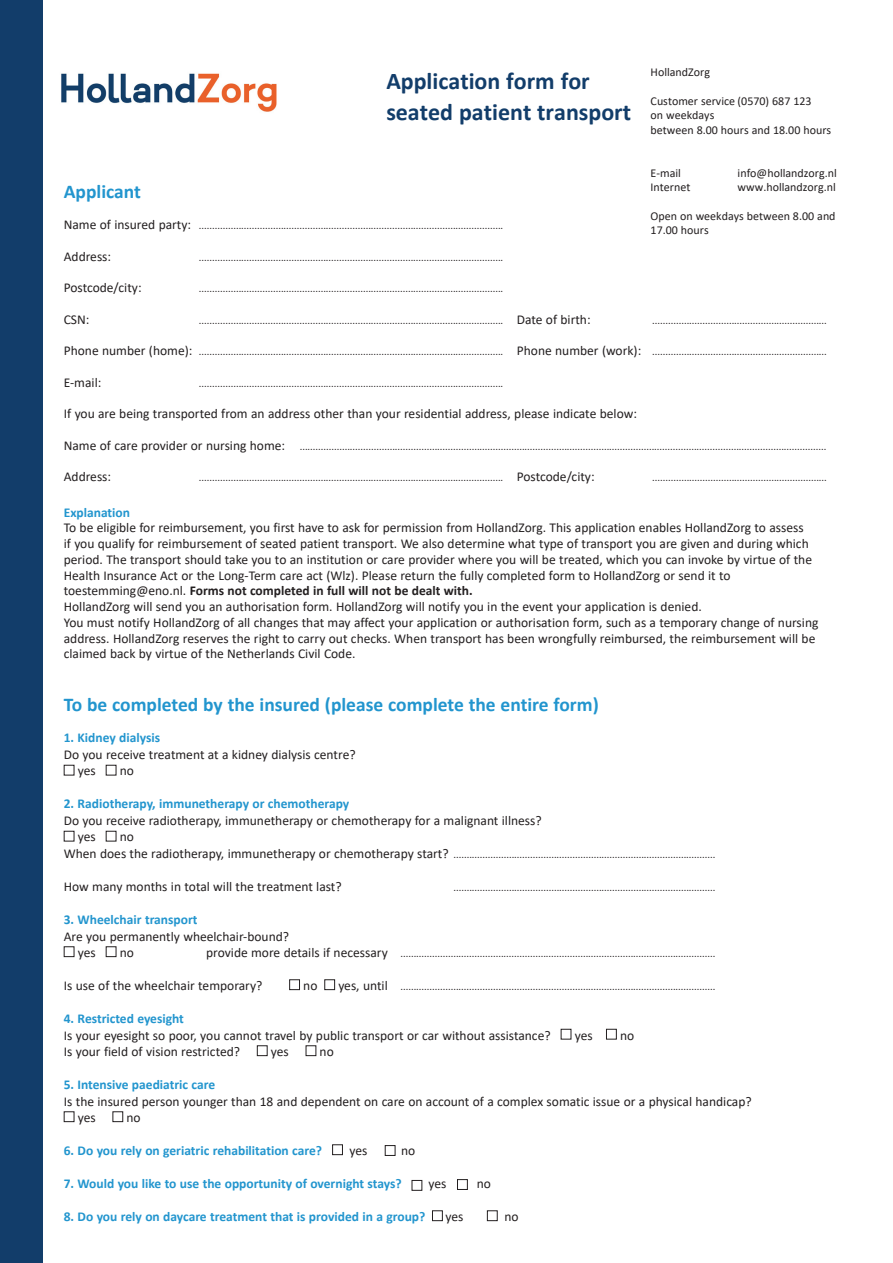
<style>
.page{position:relative;width:893px;height:1263px;background:#fff}
.page>*{position:absolute;margin:0;border:0;box-sizing:border-box;transform-origin:0 0}
.Normaal{font:700 24px/31.5px "Calibri";color:#123d6a}
.KOP{font:700 19.5px "Calibri";color:#2295ce}
.BODY{font:13.5px/15.8px "Calibri";color:#231f20}
.BODY-2{font:700 13.5px "Calibri";color:#2295ce}
.Normaal-2{font:12px/14.4px "Calibri";color:#231f20}
.BODY-3{font:10.5px "Calibri";color:#231f20}
.s1{font-size:13.5px}
.s2{font-weight:700}
</style>
<div class="page">
<div style="left:64px;top:765px;width:10px;height:10px;border:1px solid #231f20"></div>
<div style="left:106px;top:765px;width:10px;height:10px;border:1px solid #231f20"></div>
<div style="left:64px;top:831px;width:10px;height:10px;border:1px solid #231f20"></div>
<div style="left:106px;top:831px;width:10px;height:10px;border:1px solid #231f20"></div>
<div style="left:64px;top:946px;width:10px;height:11px;border:1px solid #231f20"></div>
<div style="left:106px;top:946px;width:10px;height:11px;border:1px solid #231f20"></div>
<div style="left:289px;top:979px;width:11px;height:11px;border:1px solid #231f20"></div>
<div style="left:324px;top:979px;width:11px;height:11px;border:1px solid #231f20"></div>
<div style="left:561px;top:1029px;width:10px;height:10px;border:1px solid #231f20"></div>
<div style="left:606px;top:1029px;width:11px;height:10px;border:1px solid #231f20"></div>
<div style="left:257px;top:1045px;width:11px;height:11px;border:1px solid #231f20"></div>
<div style="left:306px;top:1045px;width:10px;height:11px;border:1px solid #231f20"></div>
<div style="left:64px;top:1111px;width:10px;height:11px;border:1px solid #231f20"></div>
<div style="left:112px;top:1111px;width:11px;height:11px;border:1px solid #231f20"></div>
<div style="left:332px;top:1144px;width:11px;height:11px;border:1px solid #231f20"></div>
<div style="left:487px;top:1210px;width:11px;height:11px;border:1px solid #231f20"></div>
<div style="left:432px;top:1210px;width:11px;height:11px;border:1px solid #231f20"></div>
<div style="left:0;top:0;width:43px;height:1263px;background:#123d6a"></div>
<div style="left:385px;top:1145px;width:10px;height:11px;border:1px solid #231f20"></div>
<div style="left:412px;top:1180px;width:10px;height:11px;border:1px solid #231f20"></div>
<div style="left:457px;top:1179px;width:11px;height:11px;border:1px solid #231f20"></div>
<img style="left:61px;top:73px;width:216px;height:39px">
<p class="Normaal-2" style="left:651px;top:64px;width:61px">HollandZorg</p>
<p class="Normaal-2" style="left:651px;top:93px;width:163px">Customer service (0570) 687 123</p>
<p class="Normaal-2" style="left:651px;top:108px;width:65px">on weekdays</p>
<p class="Normaal-2" style="left:651px;top:122px;width:182px">between 8.00 hours and 18.00 hours</p>
<p class="Normaal-2" style="left:651px;top:165px;width:32px">E-mail</p>
<p class="Normaal-2" style="left:738px;top:165px;width:101px">info@hollandzorg.nl</p>
<p class="Normaal-2" style="left:651px;top:180px;width:41px">Internet</p>
<p class="Normaal-2" style="left:738px;top:180px;width:100px">www.hollandzorg.nl</p>
<p class="Normaal-2" style="left:651px;top:208px;width:186px">Open on weekdays between 8.00 and<br>17.00 hours</p>
<p class="Normaal" style="left:386px;top:65px;width:246px">Application form for seated patient transport</p>
<p class="KOP" style="left:64px;top:178px;width:79px">Applicant</p>
<p class="BODY-3" style="left:64px;top:219px;width:441px"><span class="s1">Name of insured party:</span> ...................................................................................................................</p>
<p class="BODY" style="left:64px;top:248px;width:49px">Address:</p>
<p class="BODY-3" style="left:199px;top:250px;width:306px">...................................................................................................................</p>
<p class="BODY" style="left:64px;top:280px;width:79px">Postcode/city:</p>
<p class="BODY-3" style="left:199px;top:282px;width:306px">...................................................................................................................</p>
<p class="BODY" style="left:64px;top:311px;width:27px">CSN:</p>
<p class="BODY-3" style="left:199px;top:313px;width:393px">................................................................................................................... <span class="s1">Date of birth:</span></p>
<p class="BODY-3" style="left:652px;top:313px;width:176px">..................................................................</p>
<p class="BODY-3" style="left:64px;top:345px;width:765px"><span class="s1">Phone number (home):</span> ................................................................................................................... <span class="s1">Phone number (work):</span> ..................................................................</p>
<p class="BODY" style="left:64px;top:374px;width:39px">E-mail:</p>
<p class="BODY-3" style="left:199px;top:376px;width:306px">...................................................................................................................</p>
<p class="BODY" style="left:64px;top:406px;width:575px">If you are being transported from an address other than your residential address, please indicate below:</p>
<p class="BODY-3" style="left:64px;top:439px;width:764px"><span class="s1">Name of care provider or nursing home:</span> .......................................................................................................................................................................................................</p>
<p class="BODY" style="left:64px;top:469px;width:49px">Address:</p>
<p class="BODY-3" style="left:199px;top:471px;width:397px">................................................................................................................... <span class="s1">Postcode/city:</span></p>
<p class="BODY-3" style="left:652px;top:471px;width:176px">..................................................................</p>
<p class="BODY-2" style="left:64px;top:503px;width:68px">Explanation</p>
<p class="BODY" style="left:64px;top:520px;width:750px">To be eligible for reimbursement, you first have to ask for permission from HollandZorg. This application enables HollandZorg to assess if you qualify for reimbursement of seated patient transport. We also determine what type of transport you are given and during which period. The transport should take you to an institution or care provider where you will be treated, which you can invoke by virtue of the Health Insurance Act or the Long-Term care act (Wlz). Please return the fully completed form to HollandZorg or send it to toestemming@eno.nl. <span class="s2">Forms not completed in full will not be dealt with.</span></p>
<p class="BODY" style="left:64px;top:598px;width:639px">HollandZorg will send you an authorisation form. HollandZorg will notify you in the event your application is denied.</p>
<p class="BODY" style="left:64px;top:614px;width:756px">You must notify HollandZorg of all changes that may affect your application or authorisation form, such as a temporary change of nursing address. HollandZorg reserves the right to carry out checks. When transport has been wrongfully reimbursed, the reimbursement will be claimed back by virtue of the Netherlands Civil Code.</p>
<p class="KOP" style="left:64px;top:691px;width:537px">To be completed by the insured (please complete the entire form)</p>
<p class="BODY-2" style="left:64px;top:728px;width:98px">1. Kidney dialysis</p>
<p class="BODY" style="left:64px;top:746px;width:293px">Do you receive treatment at a kidney dialysis centre?</p>
<p class="BODY" style="left:78px;top:763px;width:19px">yes</p>
<p class="BODY" style="left:120px;top:763px;width:16px">no</p>
<p class="BODY-2" style="left:64px;top:794px;width:287px">2. Radiotherapy, immunetherapy or chemotherapy</p>
<p class="BODY" style="left:64px;top:812px;width:479px">Do you receive radiotherapy, immunetherapy or chemotherapy for a malignant illness?</p>
<p class="BODY" style="left:78px;top:829px;width:19px">yes</p>
<p class="BODY" style="left:120px;top:829px;width:16px">no</p>
<p class="BODY-3" style="left:64px;top:847px;width:653px"><span class="s1">When does the radiotherapy, immunetherapy or chemotherapy start?</span> ...................................................................................................</p>
<p class="BODY" style="left:64px;top:878px;width:279px">How many months in total will the treatment last?</p>
<p class="BODY-3" style="left:453px;top:880px;width:263px">...................................................................................................</p>
<p class="BODY-2" style="left:64px;top:910px;width:135px">3. Wheelchair transport</p>
<p class="BODY" style="left:64px;top:928px;width:227px">Are you permanently wheelchair-bound?</p>
<p class="BODY" style="left:78px;top:944px;width:19px">yes</p>
<p class="BODY" style="left:120px;top:944px;width:16px">no</p>
<p class="BODY-3" style="left:206px;top:946px;width:511px"><span class="s1">provide more details if necessary</span> .......................................................................................................................</p>
<p class="BODY" style="left:64px;top:977px;width:200px">Is use of the wheelchair temporary?</p>
<p class="BODY" style="left:303px;top:977px;width:16px">no</p>
<p class="BODY-3" style="left:338px;top:979px;width:378px"><span class="s1">yes, until</span> .......................................................................................................................</p>
<p class="BODY-2" style="left:64px;top:1009px;width:122px">4. Restricted eyesight</p>
<p class="BODY" style="left:64px;top:1027px;width:488px">Is your eyesight so poor, you cannot travel by public transport or car without assistance?</p>
<p class="BODY" style="left:575px;top:1027px;width:19px">yes</p>
<p class="BODY" style="left:620px;top:1027px;width:16px">no</p>
<p class="BODY" style="left:64px;top:1043px;width:178px">Is your field of vision restricted?</p>
<p class="BODY" style="left:271px;top:1043px;width:19px">yes</p>
<p class="BODY" style="left:320px;top:1043px;width:16px">no</p>
<p class="BODY-2" style="left:64px;top:1075px;width:153px">5. Intensive paediatric care</p>
<p class="BODY" style="left:64px;top:1093px;width:689px">Is the insured person younger than 18 and dependent on care on account of a complex somatic issue or a physical handicap?</p>
<p class="BODY" style="left:78px;top:1109px;width:19px">yes</p>
<p class="BODY" style="left:126px;top:1109px;width:16px">no</p>
<p class="BODY-2" style="left:64px;top:1141px;width:260px">6. Do you rely on geriatric rehabilitation care?</p>
<p class="BODY" style="left:350px;top:1142px;width:19px">yes</p>
<p class="BODY" style="left:401px;top:1142px;width:16px">no</p>
<p class="BODY-2" style="left:64px;top:1174px;width:339px">7. Would you like to use the opportunity of overnight stays?</p>
<p class="BODY" style="left:429px;top:1175px;width:19px">yes</p>
<p class="BODY" style="left:477px;top:1175px;width:16px">no</p>
<p class="BODY-2" style="left:64px;top:1207px;width:363px">8. Do you rely on daycare treatment that is provided in a group?</p>
<p class="BODY" style="left:446px;top:1208px;width:19px">yes</p>
<p class="BODY" style="left:504px;top:1208px;width:16px">no</p>
</div>
